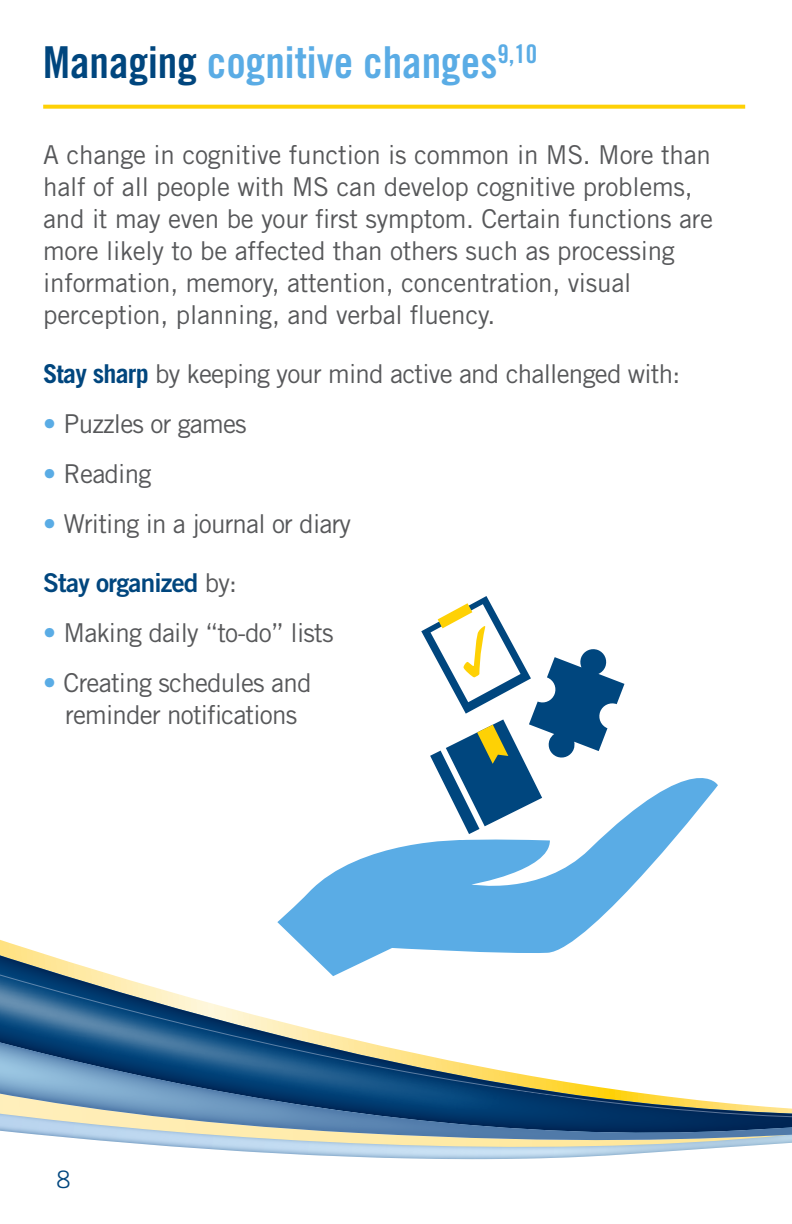
<style>
.page{position:relative;width:792px;height:1224px;background:#fff}
.page>*{position:absolute;margin:0;border:0;box-sizing:border-box;transform-origin:0 0}
.t1{font:44px "Trade Gothic LT Std Bd Cn 20";color:#5aace5}
.t2{font:26px/32px "Trade Gothic LT Std";letter-spacing:-.01em;color:#57585a}
.t3{font:26px/32px "Trade Gothic LT Std";letter-spacing:-.03em;color:#57585a;text-align:center}
.t4{font:26px "Trade Gothic LT Std Bd 2";letter-spacing:-.03em;color:#00467e}
.t5{font:300 24px "Trade Gothic LT Std";color:#00467e}
.s1{color:#00467e}
.s2{font-weight:700;color:#00467e}
.s3{color:#5aace5}
.s4{font-family:"Trade Gothic LT Std";color:#57585a}
</style>
<div class="page">
<svg style="left:0;top:940px;width:792px;height:220px"></svg>
<svg style="left:277px;top:778px;width:441px;height:198px"></svg>
<svg style="left:421px;top:596px;width:203px;height:238px"></svg>
<svg style="left:43px;top:105px;width:702px;height:4px;background:#fed419"></svg>
<h1 class="t1" style="left:43px;top:35px;width:496px"><span class="s1">Managing</span> cognitive changes<sup>9,10</sup></h1>
<p class="t2" style="left:43px;top:138px;width:672px">A change in cognitive function is common in MS. More than half of all people with MS can develop cognitive problems, and it may even be your first symptom. Certain functions are more likely to be affected than others such as processing information, memory, attention, concentration, visual perception, planning, and verbal fluency.</p>
<p class="t3" style="left:43px;top:357px;width:639px"><span class="s2">Stay sharp</span> by keeping your mind active and challenged with:</p>
<p class="t3" style="left:43px;top:407px;width:205px"><span class="s3">•</span> Puzzles or games</p>
<p class="t3" style="left:43px;top:457px;width:110px"><span class="s3">•</span> Reading</p>
<p class="t3" style="left:43px;top:507px;width:309px"><span class="s3">•</span> Writing in a journal or diary</p>
<p class="t4" style="left:43px;top:566px;width:195px">Stay organized <span class="s4">by:</span></p>
<p class="t3" style="left:43px;top:616px;width:292px"><span class="s3">•</span> Making daily “to-do” lists</p>
<p class="t3" style="left:43px;top:666px;width:270px"><span class="s3">•</span> Creating schedules and reminder notifications</p>
<p class="t5" style="left:57px;top:1165px;width:15px">8</p>
</div>
